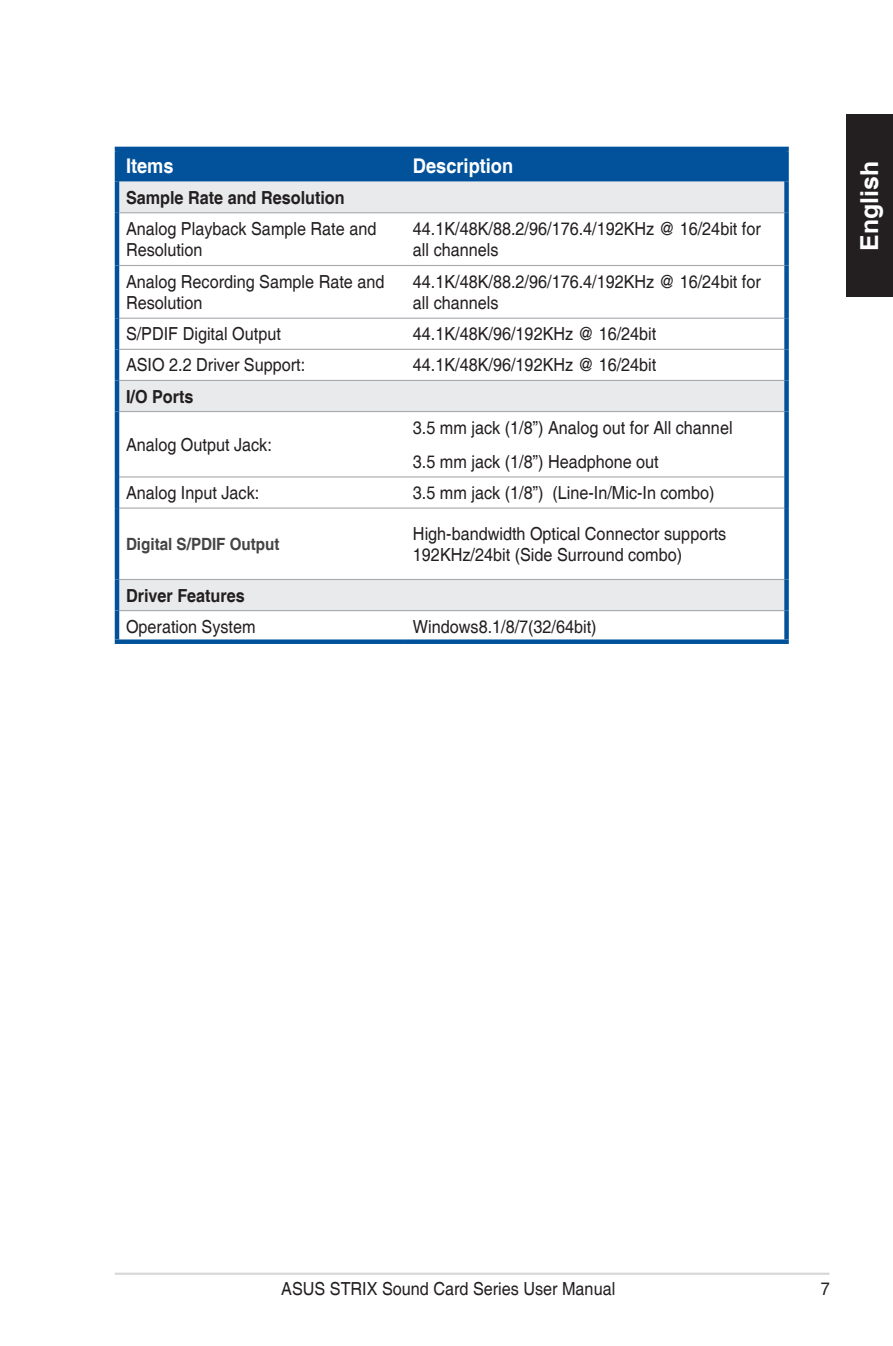
<style>
.page{position:relative;width:893px;height:1346px;background:#fff}
.page>*{position:absolute;margin:0;border:0;box-sizing:border-box;transform-origin:0 0}
.t1{font:700 24.75px "Helvetica";color:#fff}
.t2{font:700 20.25px "Helvetica";color:#fff;scale:.9 1}
.t3{font:18px/21.6px "Helvetica";color:#231f20;scale:.9 1}
.t4{font:700 18px "Helvetica";color:#231f20;scale:.9 1}
.t5{font:700 16.88px "Helvetica";color:#454444;scale:.9 1}
</style>
<div class="page">
<hr style="left:115px;top:1272px;width:714px;height:3px;background:#d8d8d8">
<div style="left:846px;top:115px;width:47px;height:182px;background:#231f20"></div>
<div style="left:119px;top:151px;width:665px;height:31px;background:#01529a"></div>
<svg style="left:119px;top:182px;width:665px;height:428px"></svg>
<hr style="left:115px;top:147px;width:289px;height:4px;background:#01529a">
<hr style="left:115px;top:151px;width:4px;height:31px;background:#01529a">
<hr style="left:404px;top:147px;width:385px;height:4px;background:#01529a">
<div style="left:784px;top:151px;width:5px;height:31px;background:#01529a"></div>
<hr style="left:115px;top:182px;width:4px;height:31px;background:#01529a">
<div style="left:784px;top:182px;width:5px;height:31px;background:#01529a"></div>
<hr style="left:115px;top:213px;width:4px;height:52px;background:#01529a">
<div style="left:784px;top:213px;width:5px;height:52px;background:#01529a"></div>
<hr style="left:119px;top:212px;width:285px;height:1px;background:#a8a9ad">
<hr style="left:404px;top:212px;width:380px;height:1px;background:#a8a9ad">
<hr style="left:119px;top:265px;width:285px;height:1px;background:#a8a9ad">
<hr style="left:404px;top:265px;width:380px;height:1px;background:#a8a9ad">
<hr style="left:119px;top:318px;width:285px;height:1px;background:#a8a9ad">
<hr style="left:404px;top:318px;width:380px;height:1px;background:#a8a9ad">
<hr style="left:119px;top:349px;width:285px;height:1px;background:#a8a9ad">
<hr style="left:404px;top:349px;width:380px;height:1px;background:#a8a9ad">
<hr style="left:119px;top:380px;width:285px;height:1px;background:#a8a9ad">
<hr style="left:404px;top:380px;width:380px;height:1px;background:#a8a9ad">
<hr style="left:119px;top:411px;width:285px;height:1px;background:#a8a9ad">
<hr style="left:404px;top:411px;width:380px;height:1px;background:#a8a9ad">
<hr style="left:119px;top:476px;width:285px;height:1px;background:#a8a9ad">
<hr style="left:404px;top:476px;width:380px;height:1px;background:#a8a9ad">
<hr style="left:119px;top:507px;width:285px;height:2px;background:#a8a9ad">
<hr style="left:404px;top:507px;width:380px;height:2px;background:#a8a9ad">
<hr style="left:119px;top:579px;width:285px;height:1px;background:#a8a9ad">
<hr style="left:404px;top:579px;width:380px;height:1px;background:#a8a9ad">
<hr style="left:119px;top:610px;width:285px;height:1px;background:#a8a9ad">
<hr style="left:404px;top:610px;width:380px;height:1px;background:#a8a9ad">
<hr style="left:115px;top:265px;width:4px;height:53px;background:#01529a">
<div style="left:784px;top:265px;width:5px;height:53px;background:#01529a"></div>
<hr style="left:115px;top:318px;width:4px;height:31px;background:#01529a">
<div style="left:784px;top:318px;width:5px;height:31px;background:#01529a"></div>
<hr style="left:115px;top:349px;width:4px;height:31px;background:#01529a">
<div style="left:784px;top:349px;width:5px;height:31px;background:#01529a"></div>
<hr style="left:115px;top:380px;width:4px;height:31px;background:#01529a">
<div style="left:784px;top:380px;width:5px;height:31px;background:#01529a"></div>
<hr style="left:115px;top:411px;width:4px;height:66px;background:#01529a">
<div style="left:784px;top:411px;width:5px;height:66px;background:#01529a"></div>
<hr style="left:115px;top:477px;width:4px;height:31px;background:#01529a">
<div style="left:784px;top:477px;width:5px;height:31px;background:#01529a"></div>
<hr style="left:115px;top:508px;width:4px;height:71px;background:#01529a">
<div style="left:784px;top:508px;width:5px;height:71px;background:#01529a"></div>
<hr style="left:115px;top:579px;width:4px;height:31px;background:#01529a">
<div style="left:784px;top:579px;width:5px;height:31px;background:#01529a"></div>
<hr style="left:115px;top:610px;width:4px;height:29px;background:#01529a">
<div style="left:784px;top:610px;width:5px;height:29px;background:#01529a"></div>
<div style="left:115px;top:639px;width:289px;height:5px;background:#01529a"></div>
<div style="left:404px;top:639px;width:385px;height:5px;background:#01529a"></div>
<p class="t2" style="left:126px;top:158px;width:54px">Items</p>
<p class="t2" style="left:413px;top:158px;width:113px">Description</p>
<p class="t4" style="left:126px;top:190px;width:245px">Sample Rate and Resolution</p>
<p class="t3" style="left:126px;top:219px;width:280px">Analog Playback Sample Rate and<br>Resolution</p>
<p class="t3" style="left:413px;top:218px;width:388px">44.1K/48K/88.2/96/176.4/192KHz @ 16/24bit for all channels</p>
<p class="t3" style="left:126px;top:272px;width:289px">Analog Recording Sample Rate and<br>Resolution</p>
<p class="t3" style="left:413px;top:271px;width:388px">44.1K/48K/88.2/96/176.4/192KHz @ 16/24bit for all channels</p>
<p class="t3" style="left:126px;top:325px;width:174px">S/PDIF Digital Output</p>
<p class="t3" style="left:413px;top:324px;width:272px">44.1K/48K/96/192KHz @ 16/24bit</p>
<p class="t3" style="left:126px;top:355px;width:201px">ASIO 2.2 Driver Support:</p>
<p class="t3" style="left:413px;top:355px;width:272px">44.1K/48K/96/192KHz @ 16/24bit</p>
<p class="t4" style="left:126px;top:389px;width:77px">I/O Ports</p>
<p class="t3" style="left:126px;top:435px;width:164px">Analog Output Jack:</p>
<p class="t3" style="left:413px;top:411px;width:357px;line-height:34.2px">3.5 mm jack (1/8”) Analog out for All channel<br>3.5 mm jack (1/8”) Headphone out</p>
<p class="t3" style="left:126px;top:484px;width:150px">Analog Input Jack:</p>
<p class="t3" style="left:413px;top:483px;width:337px">3.5 mm jack (1/8”) (Line-In/Mic-In combo)</p>
<p class="t5" style="left:126px;top:537px;width:172px">Digital S/PDIF Output</p>
<p class="t3" style="left:413px;top:523px;width:350px">High-bandwidth Optical Connector supports<br>192KHz/24bit (Side Surround combo)</p>
<p class="t4" style="left:126px;top:588px;width:134px">Driver Features</p>
<p class="t3" style="left:126px;top:617px;width:146px">Operation System</p>
<p class="t3" style="left:413px;top:616px;width:206px">Windows8.1/8/7(32/64bit)</p>
<h1 class="t1" style="left:860px;top:251px;width:91px;rotate:-90deg">English</h1>
<p class="t3" style="left:281px;top:1280px;width:373px">ASUS STRIX Sound Card Series User Manual</p>
<p class="t3" style="left:821px;top:1279px;width:12px">7</p>
</div>
